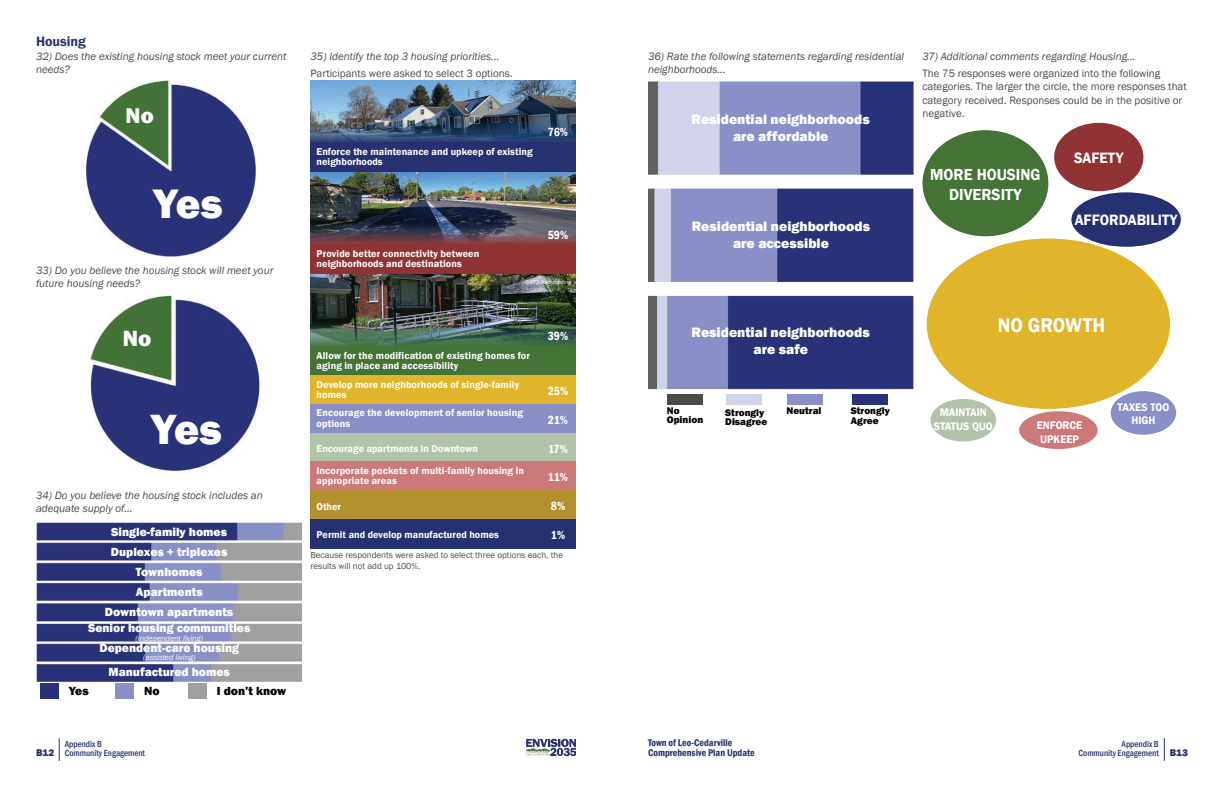
<style>
.page{position:relative;width:1224px;height:792px;background:#fff}
.page>*{position:absolute;margin:0;border:0;box-sizing:border-box;transform-origin:0 0}
.t1{font:800 43.5px "Franklin Gothic";color:#fff}
.t2{font:800 42.3px "Franklin Gothic";color:#fff}
.t3{font:800 22.7px "Franklin Gothic";color:#fff}
.t4{font:800 22.1px "Franklin Gothic";color:#fff}
.t5{font:600 20.6px "Franklin Gothic";color:#fff;scale:.95 1}
.t6{font:600 16.5px/19.7px "Franklin Gothic";color:#fff;text-align:center;scale:.95 1}
.t7{font:600 15.4px "Franklin Gothic";color:#fff;scale:.95 1}
.t8{font:800 14px/16.8px "Franklin Gothic";color:#fff;text-align:center}
.t9{font:600 14px "Franklin Gothic";color:#273172}
.t10{font:600 condensed 12.2px "Franklin Gothic";letter-spacing:-.03em;color:#fff}
.t11{font:800 12.1px/20.2px "Franklin Gothic";color:#fff;text-align:center}
.t12{font:800 12.1px "Franklin Gothic";color:#040503}
.t13{font:600 11.3px/13.6px "Franklin Gothic";color:#fff;text-align:center;scale:.95 1}
.t14{font:italic 11px/13.2px "Franklin Gothic";color:#4b4b4c}
.t15{font:11px/13.2px "Franklin Gothic";color:#4b4b4c}
.t16{font:600 10.1px/10.1px "Franklin Gothic";letter-spacing:.01em;color:#fff}
.t17{font:800 10px/10px "Franklin Gothic";color:#040503}
.t18{font:600 condensed 10px "Franklin Gothic";color:#273172}
.t19{font:800 10px "Franklin Gothic";color:#273172}
.t20{font:9px/10.8px "Franklin Gothic";color:#4b4b4c}
.t21{font:500 condensed 9px/9px "Franklin Gothic";color:#273172}
.t22{font:italic 8.1px "Franklin Gothic";color:#fff}
.t23{font:6.1px "Franklin Gothic";color:#fff}
.s1{font-weight:800;font-stretch:normal;font-size:10px}
</style>
<div class="page">
<img style="left:525px;top:738px;width:51px;height:18px">
<svg style="left:59px;top:738px;width:1px;height:23px"></svg>
<svg style="left:1164px;top:738px;width:1px;height:23px"></svg>
<img style="left:37px;top:523px;width:265px;height:168px">
<div style="left:188px;top:684px;width:19px;height:15px;background:#9f9fa0"></div>
<div style="left:116px;top:684px;width:18px;height:15px;background:#8a90c7"></div>
<div style="left:40px;top:684px;width:19px;height:15px;background:#293278"></div>
<img style="left:85px;top:80px;width:171px;height:177px">
<img style="left:89px;top:295px;width:171px;height:177px">
<img style="left:648px;top:82px;width:266px;height:308px">
<div style="left:852px;top:394px;width:36px;height:11px;background:#293278"></div>
<div style="left:787px;top:394px;width:36px;height:11px;background:#8a90c7"></div>
<div style="left:726px;top:394px;width:36px;height:11px;background:#d0d3e9"></div>
<div style="left:667px;top:394px;width:36px;height:11px;background:#4b4b4c"></div>
<div style="left:927px;top:239px;width:243px;height:170px;background:#e0b52b;border-radius:50%"></div>
<div style="left:922px;top:130px;width:126px;height:106px;background:#447336;border-radius:50%"></div>
<div style="left:1054px;top:123px;width:89px;height:68px;background:#913334;border-radius:50%"></div>
<div style="left:1111px;top:391px;width:65px;height:44px;background:#8a90c7;border-radius:50%"></div>
<div style="left:1019px;top:411px;width:79px;height:38px;background:#cc797a;border-radius:50%"></div>
<div style="left:931px;top:399px;width:65px;height:43px;background:#b3c3a9;border-radius:50%"></div>
<div style="left:1071px;top:192px;width:110px;height:55px;background:#273172;border-radius:50%"></div>
<img style="left:310px;top:172px;width:266px;height:50px">
<img style="left:310px;top:274px;width:266px;height:127px">
<img style="left:310px;top:80px;width:266px;height:40px">
<img style="left:310px;top:120px;width:266px;height:23px">
<div style="left:310px;top:143px;width:266px;height:29px;background:#273172"></div>
<svg style="left:310px;top:222px;width:266px;height:22px;background:#544451"></svg>
<div style="left:310px;top:244px;width:266px;height:30px;background:#913334"></div>
<img style="left:311px;top:321px;width:265px;height:26px">
<div style="left:311px;top:347px;width:265px;height:29px;background:#447336"></div>
<div style="left:311px;top:375px;width:265px;height:29px;background:#e0b52b"></div>
<div style="left:310px;top:404px;width:266px;height:29px;background:#8a90c7"></div>
<div style="left:311px;top:433px;width:265px;height:29px;background:#b3c3a9"></div>
<div style="left:311px;top:462px;width:265px;height:29px;background:#cc797a"></div>
<div style="left:311px;top:491px;width:265px;height:29px;background:#b48f2e"></div>
<div style="left:311px;top:520px;width:265px;height:29px;background:#273172"></div>
<h3 class="t9" style="left:36px;top:33px;width:51px">Housing</h3>
<p class="t14" style="left:36px;top:49px;width:252px">32) Does the existing housing stock meet your current needs?</p>
<h3 class="t4" style="left:126px;top:101px;width:30px">No</h3>
<h2 class="t2" style="left:153px;top:177px;width:71px">Yes</h2>
<p class="t14" style="left:36px;top:264px;width:239px">33) Do you believe the housing stock will meet your future housing needs?</p>
<h3 class="t3" style="left:123px;top:324px;width:30px">No</h3>
<h1 class="t1" style="left:151px;top:402px;width:73px">Yes</h1>
<p class="t14" style="left:36px;top:489px;width:228px">34) Do you believe the housing stock includes an adequate supply of...</p>
<p class="t11" style="left:105px;top:521px;width:130px">Single-family homes<br>Duplexes + triplexes<br>Townhomes<br>Apartments<br>Downtown apartments</p>
<p class="t11" style="left:88px;top:618px;width:164px">Senior housing communities</p>
<p class="t22" style="left:135px;top:633px;width:69px">(independent living)</p>
<p class="t11" style="left:99px;top:638px;width:141px">Dependent-care housing</p>
<p class="t22" style="left:143px;top:652px;width:54px">(assisted living)</p>
<p class="t11" style="left:109px;top:662px;width:123px">Manufactured homes</p>
<p class="t12" style="left:69px;top:684px;width:22px">Yes</p>
<p class="t12" style="left:144px;top:684px;width:17px">No</p>
<p class="t12" style="left:217px;top:684px;width:71px">I don’t know</p>
<p class="t14" style="left:311px;top:49px;width:191px">35) Identify the top 3 housing priorities...</p>
<p class="t15" style="left:311px;top:67px;width:204px">Participants were asked to select 3 options.</p>
<p class="t16" style="left:317px;top:147px;width:218px">Enforce the maintenance and upkeep of existing neighborhoods</p>
<p class="t10" style="left:548px;top:124px;width:22px">76%</p>
<p class="t16" style="left:317px;top:248px;width:164px">Provide better connectivity between neighborhoods and destinations</p>
<p class="t10" style="left:548px;top:227px;width:22px">59%</p>
<p class="t23" style="left:526px;top:278px;width:47px">CAPS Remodeling</p>
<p class="t10" style="left:548px;top:328px;width:22px">39%</p>
<p class="t16" style="left:317px;top:351px;width:215px">Allow for the modification of existing homes for aging in place and accessibility</p>
<p class="t16" style="left:317px;top:379px;width:204px">Develop more neighborhoods of single-family homes</p>
<p class="t10" style="left:548px;top:383px;width:22px">25%</p>
<p class="t16" style="left:317px;top:408px;width:208px">Encourage the development of senior housing options</p>
<p class="t10" style="left:548px;top:412px;width:22px">21%</p>
<p class="t16" style="left:317px;top:443px;width:163px">Encourage apartments in Downtown</p>
<p class="t10" style="left:548px;top:440px;width:21px">17%</p>
<p class="t16" style="left:317px;top:466px;width:209px">Incorporate pockets of multi-family housing in appropriate areas</p>
<p class="t10" style="left:548px;top:469px;width:22px">11%</p>
<p class="t16" style="left:317px;top:501px;width:26px">Other</p>
<p class="t10" style="left:551px;top:498px;width:16px">8%</p>
<p class="t16" style="left:317px;top:530px;width:184px">Permit and develop manufactured homes</p>
<p class="t10" style="left:551px;top:527px;width:16px">1%</p>
<p class="t20" style="left:310px;top:550px;width:254px">Because respondents were asked to select three options each, the results will not add up 100%.</p>
<p class="t14" style="left:648px;top:49px;width:258px">36) Rate the following statements regarding residential neighborhoods...</p>
<p class="t14" style="left:923px;top:49px;width:215px">37) Additional comments regarding Housing...</p>
<p class="t15" style="left:923px;top:67px;width:266px">The 75 responses were organized into the following categories. The larger the circle, the more responses that category received. Responses could be in the positive or negative.</p>
<h3 class="t8" style="left:692px;top:111px;width:180px">Residential neighborhoods are affordable</h3>
<h3 class="t8" style="left:692px;top:218px;width:180px">Residential neighborhoods are accessible</h3>
<h3 class="t8" style="left:692px;top:324px;width:180px">Residential neighborhoods are safe</h3>
<p class="t17" style="left:667px;top:406px;width:38px;line-height:9px">No<br>Opinion</p>
<p class="t17" style="left:725px;top:407px;width:41px">Strongly</p>
<p class="t17" style="left:787px;top:406px;width:36px">Neutral</p>
<p class="t17" style="left:725px;top:416px;width:44px">Disagree</p>
<p class="t17" style="left:851px;top:406px;width:41px">Strongly<br>Agree</p>
<h3 class="t6" style="left:930px;top:165px;width:118px">MORE HOUSING<br>DIVERSITY</h3>
<h3 class="t7" style="left:1074px;top:149px;width:53px">SAFETY</h3>
<h3 class="t7" style="left:1075px;top:211px;width:110px">AFFORDABILITY</h3>
<h3 class="t5" style="left:998px;top:313px;width:114px">NO GROWTH</h3>
<p class="t13" style="left:934px;top:406px;width:63px">MAINTAIN<br>STATUS QUO</p>
<p class="t13" style="left:1037px;top:419px;width:49px;text-align:left">ENFORCE<br>UPKEEP</p>
<p class="t13" style="left:1118px;top:400px;width:56px">TAXES TOO<br>HIGH</p>
<p class="t18" style="left:648px;top:736px;width:86px">Town of Leo-Cedarville</p>
<p class="t21" style="left:65px;top:740px;width:82px">Appendix B<br>Community Engagement</p>
<p class="t21" style="left:1078px;top:740px;width:111px;text-indent:43px">Appendix B<br>Community Engagement <span class="s1">B13</span></p>
<p class="t19" style="left:36px;top:747px;width:20px">B12</p>
<p class="t18" style="left:648px;top:746px;width:108px">Comprehensive Plan Update</p>
</div>
